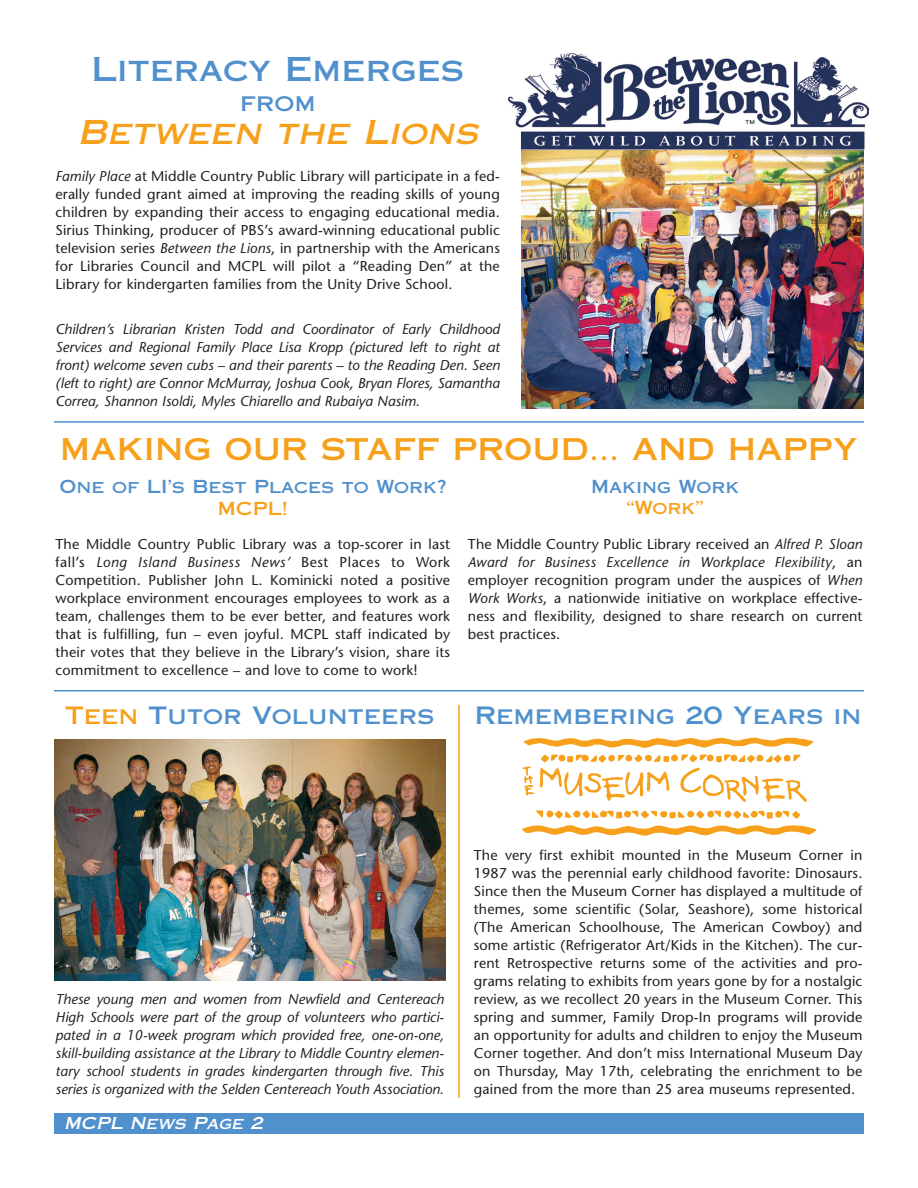
<style>
.page{position:relative;width:918px;height:1188px;background:#fff}
.page>*{position:absolute;margin:0;border:0;box-sizing:border-box;transform-origin:0 0}
.t1{font:33px "Copperplate Thirty One AB";color:#5090cc}
.t2{font:italic 33px "Copperplate Thirty One AB";color:#f6a01b}
.t3{font:30px "Copperplate Thirty One AB";color:#f6a01b}
.t4{font:24px "Copperplate Thirty One AB";color:#5090cc}
.t5{font:18px "Copperplate Thirty One AB";color:#5090cc}
.t6{font:18px "Copperplate Thirty One AB";color:#f6a01b}
.t7{font:italic 16.5px "Copperplate Thirty One AB";color:#fff}
.t8{font:14.25px/18px "Stone Sans";letter-spacing:.01em;color:#231f20;text-align:justify}
.t9{font:italic 14.25px/18px "Stone Sans";color:#231f20;text-align:justify}
.s1{font-style:italic}
.s2{color:#f6a01b}
</style>
<div class="page">
<div style="left:54px;top:1114px;width:810px;height:20px;background:#5090cc"></div>
<hr style="left:54px;top:690px;width:810px;height:1px;background:#5090cc">
<hr style="left:458px;top:705px;width:2px;height:393px;background:#f6a01b">
<img style="left:54px;top:740px;width:391px;height:240px">
<img style="left:521px;top:149px;width:343px;height:259px">
<img style="left:508px;top:53px;width:361px;height:96px">
<hr style="left:54px;top:421px;width:810px;height:2px;background:#5090cc">
<img style="left:522px;top:737px;width:292px;height:65px">
<img style="left:522px;top:810px;width:295px;height:26px">
<h1 class="t1" style="left:91px;top:50px;width:375px">Literacy Emerges</h1>
<h3 class="t4" style="left:240px;top:89px;width:77px">from</h3>
<h1 class="t2" style="left:78px;top:114px;width:406px">Between the Lions</h1>
<p class="t8" style="left:56px;top:169px;width:446px"><span class="s1">Family Place</span> at Middle Country Public Library will participate in a fed&shy;erally funded grant aimed at improving the reading skills of young children by expanding their access to engaging educational media.<br>Sirius Thinking, producer of PBS’s award-winning educational public television series <span class="s1">Between the Lions</span>, in partnership with the Americans for Libraries Council and MCPL will pilot a “Reading Den” at the Library for kindergarten families from the Unity Drive School.</p>
<p class="t9" style="left:56px;top:321px;width:446px">Children’s Librarian Kristen Todd and Coordinator of Early Childhood Services and Regional Family Place Lisa Kropp (pictured left to right at front) welcome seven cubs – and their parents – to the Reading Den. Seen (left to right) are Connor McMurray, Joshua Cook, Bryan Flores, Samantha Correa, Shannon Isoldi, Myles Chiarello and Rubaiya Nasim.</p>
<h2 class="t3" style="left:60px;top:433px;width:799px">MAKING OUR STAFF PROUD… AND HAPPY</h2>
<p class="t5" style="left:59px;top:476px;width:388px">One of LI’s Best Places to Work?</p>
<p class="t6" style="left:218px;top:498px;width:71px">MCPL!</p>
<p class="t5" style="left:591px;top:476px;width:150px">Making Work</p>
<p class="t6" style="left:627px;top:498px;width:78px">“Work”</p>
<p class="t8" style="left:55px;top:536px;width:396px">The Middle Country Public Library was a top-scorer in last fall’s <span class="s1">Long Island Business News’</span> Best Places to Work Competition. Publisher John L. Kominicki noted a positive workplace environment encourages employees to work as a team, challenges them to be ever better, and features work that is fulfilling, fun – even joyful. MCPL staff indicated by their votes that they believe in the Library’s vision, share its commitment to excellence – and love to come to work!</p>
<p class="t8" style="left:468px;top:536px;width:396px">The Middle Country Public Library received an <span class="s1">Alfred P. Sloan Award for Business Excellence in Workplace Flexibility</span>, an employer recognition program under the auspices of <span class="s1">When Work Works</span>, a nationwide initiative on workplace effective&shy;ness and flexibility, designed to share research on current best practices.</p>
<h3 class="t4" style="left:65px;top:702px;width:371px"><span class="s2">Teen</span> Tutor Volunteers</h3>
<h3 class="t4" style="left:475px;top:702px;width:388px">Remembering 20 Years in</h3>
<p class="t9" style="left:56px;top:992px;width:390px">These young men and women from Newfield and Centereach High Schools were part of the group of volunteers who partici&shy;pated in a 10-week program which provided free, one-on-one, skill-building assistance at the Library to Middle Country elemen&shy;tary school students in grades kindergarten through five. This series is organized with the Selden Centereach Youth Association.</p>
<p class="t7" style="left:64px;top:1114px;width:203px">MCPL News Page 2</p>
<p class="t8" style="left:474px;top:848px;width:390px">The very first exhibit mounted in the Museum Corner in 1987 was the perennial early childhood favorite: Dinosaurs.<br>Since then the Museum Corner has displayed a multitude of themes, some scientific (Solar, Seashore), some historical (The American Schoolhouse, The American Cowboy) and some artistic (Refrigerator Art/Kids in the Kitchen). The cur&shy;rent Retrospective returns some of the activities and pro&shy;grams relating to exhibits from years gone by for a nostalgic review, as we recollect 20 years in the Museum Corner. This spring and summer, Family Drop-In programs will provide an opportunity for adults and children to enjoy the Museum Corner together. And don’t miss International Museum Day on Thursday, May 17th, celebrating the enrichment to be gained from the more than 25 area museums represented.</p>
</div>
